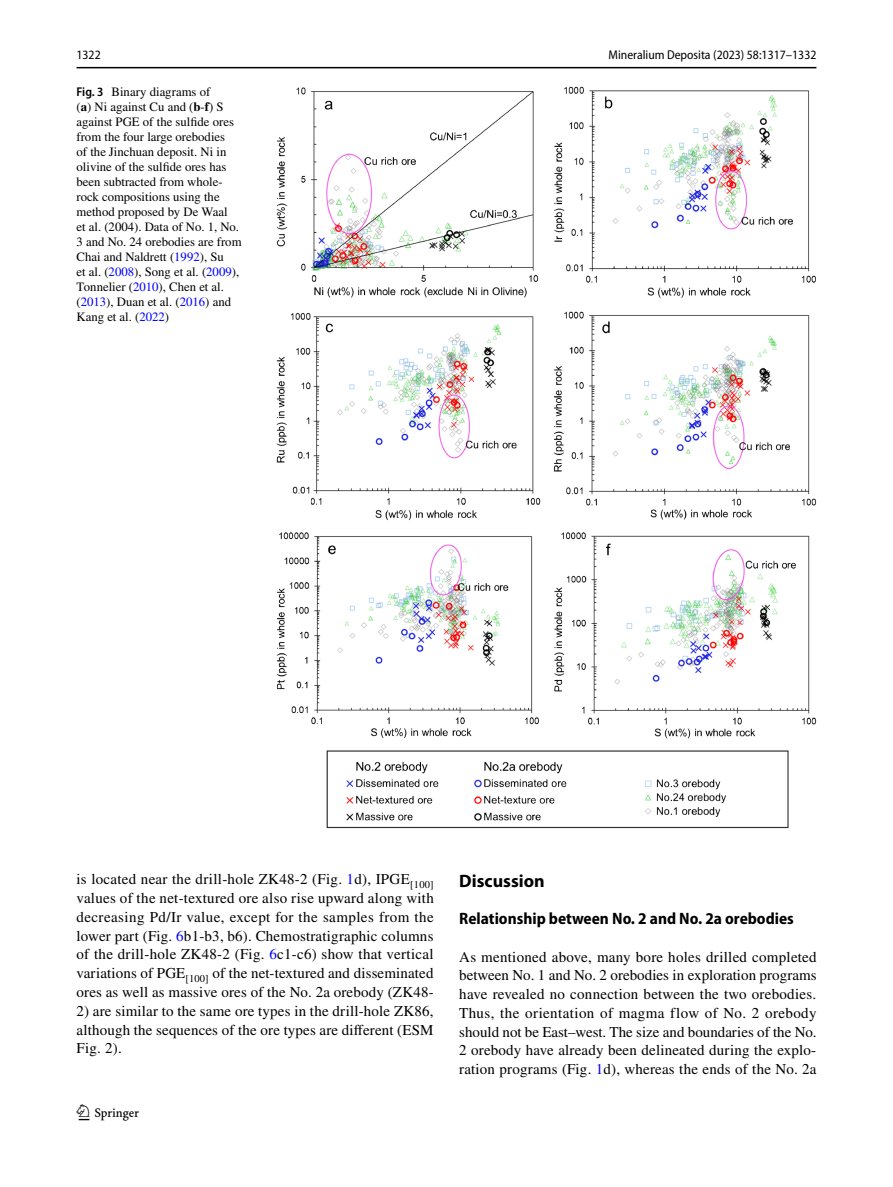
<style>
.page{position:relative;width:893px;height:1187px;background:#fff}
.page>*{position:absolute;margin:0;border:0;box-sizing:border-box;transform-origin:0 0}
.t1{font:22.5px "Springnew Regular 2";color:#000}
.t2{font:700 18px "Myriad Pro";color:#000}
.t3{font:700 semi-condensed 16.5px "Myriad Pro";color:#000}
.t4{font:15px/18.8px "STIX";letter-spacing:.01em;color:#000;text-align:justify}
.t5{font:12.75px/15px "STIX";color:#000}
.t6{font:semi-condensed 12.75px "Myriad Pro";color:#000}
.s1{font-family:"Myriad Pro";font-weight:600;font-stretch:semi-condensed}
.s2{font-weight:700}
.s3{color:#00f}
</style>
<div class="page">
<hr style="left:77px;top:67px;width:739px;height:1px;background:#000">
<img style="left:276px;top:87px;width:540px;height:741px">
<p class="t6" style="left:77px;top:48px;width:26px">1322</p>
<p class="t6" style="left:608px;top:48px;width:209px">Mineralium Deposita (2023) 58:1317–1332</p>
<p class="t5" style="left:77px;top:85px;width:167px"><span class="s1">Fig. 3</span> Binary diagrams of<br>(<span class="s2">a</span>) Ni against Cu and (<span class="s2">b</span>-<span class="s2">f</span>) S against PGE of the sulfide ores from the four large orebodies<br>of the Jinchuan deposit. Ni in olivine of the sulfide ores has been subtracted from whole&shy;rock compositions using the method proposed by De Waal<br>et al. (2004). Data of No. 1, No.<br>3 and No. 24 orebodies are from<br>Chai and Naldrett (<span class="s3">1992</span>), Su<br>et al. (<span class="s3">2008</span>), Song et al. (<span class="s3">2009</span>),<br>Tonnelier (<span class="s3">2010</span>), Chen et al. (<span class="s3">2013</span>), Duan et al. (<span class="s3">2016</span>) and<br>Kang et al. (<span class="s3">2022</span>)</p>
<p class="t4" style="left:77px;top:871px;width:359px">is located near the drill-hole ZK48-2 (Fig. <span class="s3">1</span>d), IPGE<sub>[100] </sub>values of the net-textured ore also rise upward along with decreasing Pd/Ir value, except for the samples from the lower part (Fig. <span class="s3">6</span>b1-b3, b6). Chemostratigraphic columns of the drill-hole ZK48-2 (Fig. <span class="s3">6</span>c1-c6) show that vertical variations of PGE<sub>[100]</sub> of the net-textured and disseminated ores as well as massive ores of the No. 2a orebody (ZK48-</p>
<p class="t4" style="left:77px;top:1002px;width:359px">2) are similar to the same ore types in the drill-hole ZK86, although the sequences of the ore types are different (ESM Fig. 2).</p>
<h1 class="t1" style="left:79px;top:1104px;width:62px">1 3</h1>
<p class="t2" style="left:459px;top:868px;width:87px">Discussion</p>
<p class="t3" style="left:459px;top:909px;width:336px">Relationship between No. 2 and No. 2a orebodies</p>
<p class="t4" style="left:459px;top:948px;width:359px">As mentioned above, many bore holes drilled completed between No. 1 and No. 2 orebodies in exploration programs have revealed no connection between the two orebodies.<br>Thus, the orientation of magma flow of No. 2 orebody should not be East–west. The size and boundaries of the No.<br>2 orebody have already been delineated during the explo&shy;ration programs (Fig. <span class="s3">1</span>d), whereas the ends of the No. 2a</p>
</div>
